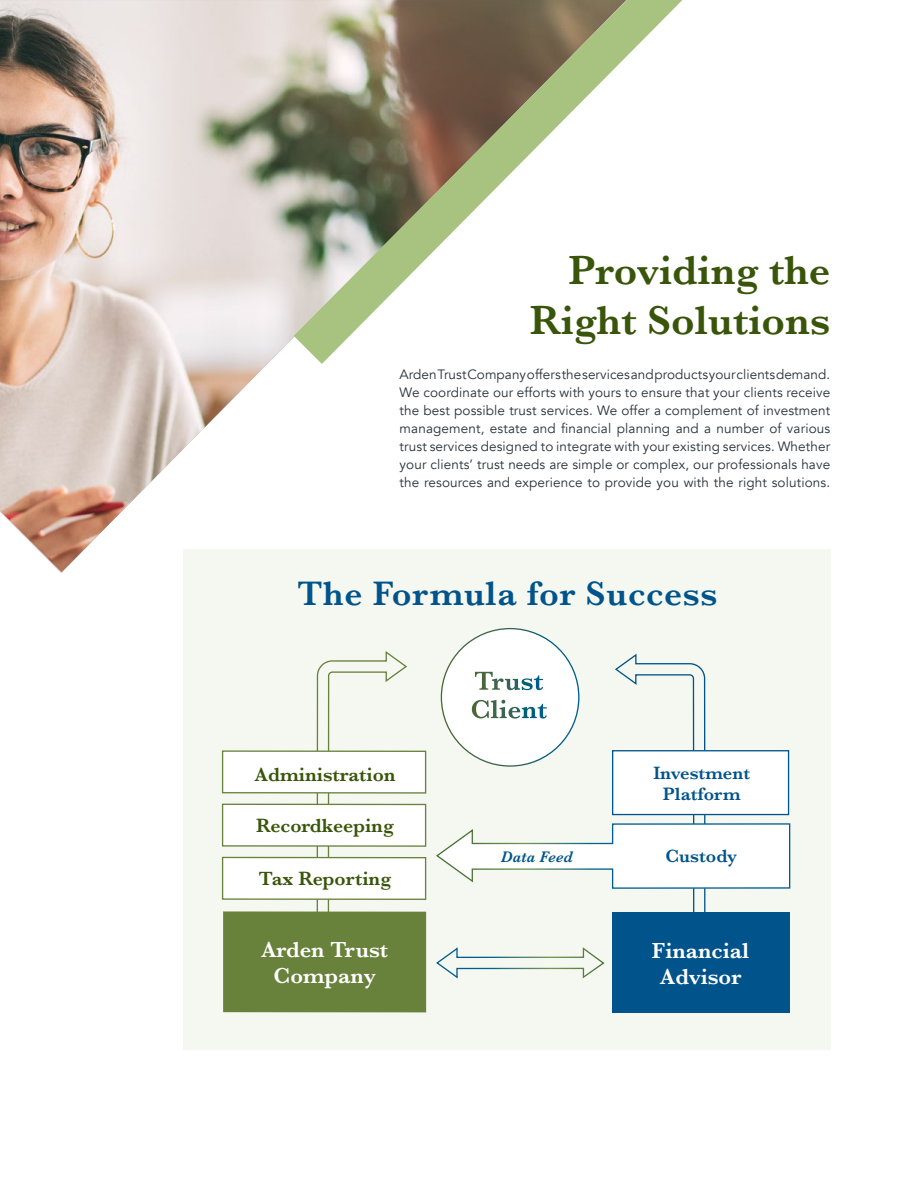
<style>
.page{position:relative;width:918px;height:1188px;background:#fff}
.page>*{position:absolute;margin:0;border:0;box-sizing:border-box;transform-origin:0 0}
.t1{font:600 42px/49.5px "Baskerville";color:#395509;text-align:right}
.t2{font:600 35.25px "Baskerville";letter-spacing:.02em;color:#00548b}
.t3{font:600 22.65px/26.2px "Baskerville";color:#fff;text-align:center}
.t4{font:600 19.8px "Baskerville";color:#395509}
.t5{font:600 18.45px/21.1px "Baskerville";color:#00548b;text-align:center}
.t6{font:italic 600 15.9px "Baskerville";letter-spacing:.01em;color:#00548b}
.t7{font:13.5px/18px "Avenir";letter-spacing:.01em;color:#273139;text-align:justify}
</style>
<div class="page">
<img style="left:0;top:0;width:294px;height:572px">
<div style="left:184px;top:549px;width:647px;height:501px;background:#f5f8f0"></div>
<div style="left:693px;top:887px;width:12px;height:83px;border:1px solid #00548b"></div>
<svg style="left:316px;top:651px;width:92px;height:260px"></svg>
<div style="left:612px;top:912px;width:177px;height:100px;background:#00548b"></div>
<div style="left:223px;top:911px;width:203px;height:101px;background:#68813b"></div>
<svg style="left:436px;top:947px;width:169px;height:32px"></svg>
<div style="left:223px;top:751px;width:203px;height:42px;background:#fff"></div>
<div style="left:222px;top:750px;width:204px;height:44px;border:1px solid #68813b"></div>
<div style="left:223px;top:804px;width:203px;height:42px;background:#fff"></div>
<div style="left:222px;top:804px;width:204px;height:43px;border:1px solid #68813b"></div>
<div style="left:223px;top:857px;width:203px;height:42px;background:#fff"></div>
<div style="left:222px;top:857px;width:204px;height:43px;border:1px solid #68813b"></div>
<div style="left:441px;top:629px;width:138px;height:137px;background:#fff;border-radius:50%"></div>
<svg style="left:436px;top:652px;width:355px;height:237px"></svg>
<svg style="left:294px;top:0;width:388px;height:364px"></svg>
<h1 class="t1" style="left:530px;top:245px;width:302px">Providing the<br>Right Solutions</h1>
<p class="t7" style="left:400px;top:365px;width:432px">Arden Trust Company offers the services and products your clients demand.<br>We coordinate our efforts with yours to ensure that your clients receive the best possible trust services. We offer a complement of investment management, estate and financial planning and a number of various trust services designed to integrate with your existing services. Whether your clients’ trust needs are simple or complex, our professionals have the resources and experience to provide you with the right solutions.</p>
<h2 class="t2" style="left:298px;top:568px;width:421px">The Formula for Success</h2>
<h3 class="t4" style="left:254px;top:760px;width:143px">Administration</h3>
<h3 class="t4" style="left:256px;top:812px;width:139px">Recordkeeping</h3>
<h3 class="t4" style="left:259px;top:864px;width:134px">Tax Reporting</h3>
<p class="t6" style="left:501px;top:846px;width:73px">Data Feed</p>
<h3 class="t5" style="left:653px;top:762px;width:98px">Investment<br>Platform</h3>
<h3 class="t5" style="left:666px;top:846px;width:73px">Custody</h3>
<h3 class="t3" style="left:261px;top:936px;width:129px">Arden Trust<br>Company</h3>
<h3 class="t3" style="left:652px;top:937px;width:99px">Financial<br>Advisor</h3>
</div>
